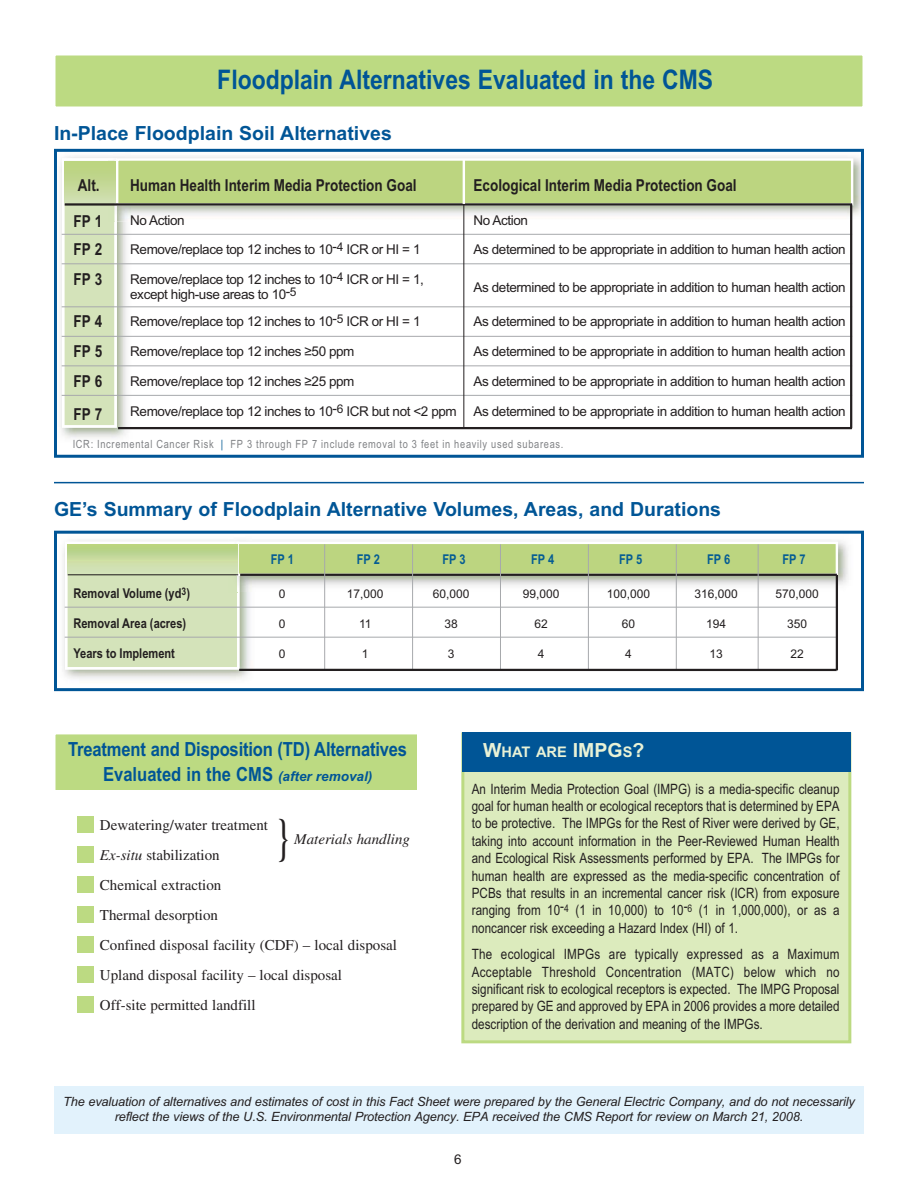
<style>
.page{position:relative;width:918px;height:1188px;background:#fff}
.page>*{position:absolute;margin:0;border:0;box-sizing:border-box;transform-origin:0 0}
.t1{font:50.4px "Times";color:#231f20;scale:.71 1}
.t2{font:700 27px "Arial";color:#005596;scale:.85 1}
.t3{font:700 19.5px "Arial";color:#005596}
.t4{font:700 19.5px/24.2px "Arial";color:#005596;text-align:center;scale:.85 1}
.t5{font:700 16.5px/29.2px "Arial Narrow";color:#231f20;text-align:justify}
.t6{font:15px/30px "Times";color:#231f20}
.t7{font:italic 15px "Times";color:#231f20}
.t8{font:700 14.7px "Arial";color:#e9f2d6}
.t9{font:14.25px/17.4px "Arial Narrow";color:#231f20;text-align:justify}
.t10{font:13.5px/15px "Arial";letter-spacing:-.03em;color:#231f20}
.t11{font:700 13.5px "Arial Narrow";color:#231f20}
.t12{font:700 13.5px "Arial Narrow";color:#045c93}
.t13{font:italic 12.75px/15.3px "Arial";letter-spacing:-.01em;color:#231f20;text-align:center}
.t14{font:12px "Arial";color:#231f20}
.t15{font:11.25px "Arial Narrow";letter-spacing:.06em;color:#808285}
.s1{color:#045c93}
.s2{font-style:italic;font-size:13.5px}
.s3{font-style:italic}
.s4{font-size:19.5px}
</style>
<div class="page">
<div style="left:55px;top:55px;width:808px;height:52px;background:#bcda82"></div>
<div style="left:54px;top:54px;width:810px;height:54px;border:2px solid #fff"></div>
<div style="left:55px;top:734px;width:363px;height:57px;background:#bcda82"></div>
<div style="left:54px;top:733px;width:364px;height:58px;border:2px solid #fff"></div>
<img style="left:60px;top:156px;width:66px;height:282px">
<svg style="left:62px;top:158px;width:54px;height:270px;background:#d7e5c0"></svg>
<img style="left:108px;top:156px;width:752px;height:59px">
<img style="left:108px;top:158px;width:8px;height:64px">
<div style="left:117px;top:160px;width:735px;height:44px;background:#bcd580"></div>
<div style="left:116px;top:158px;width:737px;height:48px;border:2px solid #fff"></div>
<hr style="left:65px;top:203px;width:787px;height:3px;background:#231f20">
<hr style="left:62px;top:234px;width:790px;height:1px;background:#a7a9ac">
<hr style="left:62px;top:263px;width:790px;height:1px;background:#a7a9ac">
<hr style="left:62px;top:306px;width:790px;height:1px;background:#a7a9ac">
<hr style="left:62px;top:336px;width:790px;height:1px;background:#a7a9ac">
<hr style="left:62px;top:365px;width:790px;height:1px;background:#a7a9ac">
<hr style="left:62px;top:395px;width:790px;height:1px;background:#a7a9ac">
<hr style="left:463px;top:160px;width:2px;height:44px;background:#fff">
<div style="left:65px;top:161px;width:51px;height:42px;background:linear-gradient(to bottom,#b8d279,#cfdfb1)"></div>
<svg style="left:116px;top:202px;width:737px;height:228px"></svg>
<div style="left:54px;top:149px;width:810px;height:309px;border:3px solid #005596"></div>
<svg style="left:65px;top:544px;width:172px;height:126px;background:#d5e3bc"></svg>
<img style="left:228px;top:537px;width:620px;height:48px">
<img style="left:228px;top:542px;width:9px;height:50px">
<div style="left:238px;top:543px;width:599px;height:32px;background:#bcd580"></div>
<div style="left:236px;top:542px;width:602px;height:34px;border:2px solid #fff"></div>
<hr style="left:68px;top:574px;width:170px;height:1px;background:#231f20">
<hr style="left:324px;top:544px;width:1px;height:125px;background:#a7a9ac">
<hr style="left:412px;top:544px;width:1px;height:125px;background:#a7a9ac">
<hr style="left:500px;top:544px;width:1px;height:125px;background:#a7a9ac">
<hr style="left:588px;top:544px;width:1px;height:125px;background:#a7a9ac">
<hr style="left:676px;top:544px;width:1px;height:125px;background:#a7a9ac">
<hr style="left:758px;top:544px;width:1px;height:125px;background:#a7a9ac">
<svg style="left:68px;top:544px;width:170px;height:29px;background:#c5da9d"></svg>
<hr style="left:65px;top:607px;width:772px;height:1px;background:#a7a9ac">
<hr style="left:65px;top:637px;width:772px;height:1px;background:#a7a9ac">
<svg style="left:237px;top:573px;width:602px;height:99px"></svg>
<div style="left:54px;top:531px;width:810px;height:160px;border:3px solid #005596"></div>
<hr style="left:54px;top:482px;width:810px;height:1px;background:#005596">
<div style="left:77px;top:996px;width:17px;height:17px;background:#bcda82"></div>
<div style="left:77px;top:966px;width:17px;height:17px;background:#bcda82"></div>
<div style="left:77px;top:936px;width:17px;height:17px;background:#bcda82"></div>
<div style="left:77px;top:906px;width:17px;height:17px;background:#bcda82"></div>
<div style="left:77px;top:876px;width:17px;height:17px;background:#bcda82"></div>
<div style="left:77px;top:846px;width:17px;height:17px;background:#bcda82"></div>
<div style="left:77px;top:816px;width:17px;height:17px;background:#bcda82"></div>
<div style="left:463px;top:734px;width:387px;height:308px;background:#dcebbd"></div>
<div style="left:461px;top:732px;width:390px;height:311px;border:3px solid #bcda82"></div>
<div style="left:463px;top:732px;width:388px;height:40px;background:#005596"></div>
<div style="left:54px;top:1087px;width:810px;height:47px;background:#e2f2fc"></div>
<h2 class="t2" style="left:217px;top:69px;width:585px">Floodplain Alternatives Evaluated in the CMS</h2>
<h3 class="t3" style="left:54px;top:126px;width:339px">In-Place Floodplain Soil Alternatives</h3>
<p class="t5" style="left:78px;top:172px;width:23px">Alt.</p>
<p class="t5" style="left:130px;top:172px;width:288px">Human Health Interim Media Protection Goal</p>
<p class="t5" style="left:474px;top:172px;width:265px">Ecological Interim Media Protection Goal</p>
<p class="t10" style="left:130px;top:214px;width:56px">No Action</p>
<p class="t10" style="left:474px;top:214px;width:56px">No Action</p>
<p class="t10" style="left:130px;top:243px;width:292px">Remove/replace top 12 inches to 10-<sup>4</sup> ICR or HI = 1</p>
<p class="t10" style="left:474px;top:243px;width:374px">As determined to be appropriate in addition to human health action</p>
<p class="t10" style="left:130px;top:273px;width:295px">Remove/replace top 12 inches to 10-<sup>4</sup> ICR or HI = 1, except high-use areas to 10-<sup>5</sup></p>
<p class="t10" style="left:474px;top:281px;width:374px">As determined to be appropriate in addition to human health action</p>
<p class="t10" style="left:130px;top:315px;width:292px">Remove/replace top 12 inches to 10-<sup>5</sup> ICR or HI = 1</p>
<p class="t10" style="left:474px;top:315px;width:374px">As determined to be appropriate in addition to human health action</p>
<p class="t10" style="left:130px;top:345px;width:226px">Remove/replace top 12 inches ≥50 ppm</p>
<p class="t10" style="left:474px;top:345px;width:374px">As determined to be appropriate in addition to human health action</p>
<p class="t10" style="left:130px;top:375px;width:226px">Remove/replace top 12 inches ≥25 ppm</p>
<p class="t10" style="left:474px;top:375px;width:374px">As determined to be appropriate in addition to human health action</p>
<p class="t10" style="left:130px;top:405px;width:717px">Remove/replace top 12 inches to 10-<sup>6</sup> ICR but not &lt;2 ppm As determined to be appropriate in addition to human health action</p>
<p class="t5" style="left:74px;top:208px;width:30px">FP 1<br>FP 2<br>FP 3</p>
<p class="t5" style="left:74px;top:308px;width:30px;line-height:29.8px">FP 4<br>FP 5<br>FP 6</p>
<p class="t5" style="left:74px;top:401px;width:30px">FP 7</p>
<p class="t15" style="left:73px;top:440px;width:492px">ICR: Incremental Cancer Risk <span class="s1">|</span> FP 3 through FP 7 include removal to 3 feet in heavily used subareas.</p>
<h3 class="t3" style="left:54px;top:502px;width:669px">GE’s Summary of Floodplain Alternative Volumes, Areas, and Durations</h3>
<p class="t12" style="left:271px;top:555px;width:25px">FP 1</p>
<p class="t12" style="left:357px;top:555px;width:25px">FP 2</p>
<p class="t12" style="left:442px;top:555px;width:25px">FP 3</p>
<p class="t12" style="left:531px;top:555px;width:25px">FP 4</p>
<p class="t12" style="left:619px;top:555px;width:25px">FP 5</p>
<p class="t12" style="left:782px;top:555px;width:25px">FP 7</p>
<p class="t12" style="left:707px;top:555px;width:25px">FP 6</p>
<p class="t11" style="left:73px;top:588px;width:118px">Removal Volume (yd<sup>3</sup>)</p>
<p class="t14" style="left:279px;top:589px;width:8px">0</p>
<p class="t14" style="left:347px;top:589px;width:38px">17,000</p>
<p class="t14" style="left:433px;top:589px;width:38px">60,000</p>
<p class="t14" style="left:523px;top:589px;width:38px">99,000</p>
<p class="t14" style="left:607px;top:589px;width:45px">100,000</p>
<p class="t14" style="left:694px;top:589px;width:45px">316,000</p>
<p class="t14" style="left:775px;top:589px;width:45px">570,000</p>
<p class="t11" style="left:73px;top:618px;width:114px">Removal Area (acres)</p>
<p class="t14" style="left:279px;top:619px;width:8px">0</p>
<p class="t14" style="left:359px;top:619px;width:14px">11</p>
<p class="t14" style="left:445px;top:619px;width:15px">38</p>
<p class="t14" style="left:535px;top:619px;width:15px">62</p>
<p class="t14" style="left:622px;top:619px;width:15px">60</p>
<p class="t14" style="left:706px;top:619px;width:22px">194</p>
<p class="t14" style="left:787px;top:619px;width:22px">350</p>
<p class="t11" style="left:73px;top:648px;width:103px">Years to Implement</p>
<p class="t14" style="left:279px;top:649px;width:8px">0</p>
<p class="t14" style="left:362px;top:649px;width:8px">1</p>
<p class="t14" style="left:448px;top:649px;width:8px">3</p>
<p class="t14" style="left:538px;top:649px;width:8px">4</p>
<p class="t14" style="left:625px;top:649px;width:8px">4</p>
<p class="t14" style="left:709px;top:649px;width:15px">13</p>
<p class="t14" style="left:791px;top:649px;width:15px">22</p>
<h3 class="t4" style="left:68px;top:739px;width:400px">Treatment and Disposition (TD) Alternatives<br>Evaluated in the CMS <span class="s2">(after removal)</span></h3>
<h1 class="t1" style="left:275px;top:817px;width:26px">}</h1>
<p class="t6" style="left:100px;top:811px;width:299px">Dewatering/water treatment<br><span class="s3">Ex-situ</span> stabilization<br>Chemical extraction<br>Thermal desorption<br>Confined disposal facility (CDF) – local disposal<br>Upland disposal facility – local disposal<br>Off-site permitted landfill</p>
<p class="t7" style="left:294px;top:833px;width:117px">Materials handling</p>
<p class="t8" style="left:483px;top:746px;width:163px"><span class="s4">W</span>HAT ARE <span class="s4">IMPG</span>S<span class="s4">?</span></p>
<p class="t9" style="left:472px;top:781px;width:369px">An Interim Media Protection Goal (IMPG) is a media-specific cleanup goal for human health or ecological receptors that is determined by EPA to be protective. The IMPGs for the Rest of River were derived by GE, taking into account information in the Peer-Reviewed Human Health and Ecological Risk Assessments performed by EPA. The IMPGs for human health are expressed as the media-specific concentration of PCBs that results in an incremental cancer risk (ICR) from exposure ranging from 10-<sup>4</sup> (1 in 10,000) to 10-<sup>6</sup> (1 in 1,000,000), or as a noncancer risk exceeding a Hazard Index (HI) of 1.</p>
<p class="t9" style="left:472px;top:947px;width:369px">The ecological IMPGs are typically expressed as a Maximum Acceptable Threshold Concentration (MATC) below which no significant risk to ecological receptors is expected. The IMPG Proposal prepared by GE and approved by EPA in 2006 provides a more detailed description of the derivation and meaning of the IMPGs.</p>
<p class="t13" style="left:63px;top:1095px;width:793px">The evaluation of alternatives and estimates of cost in this Fact Sheet were prepared by the General Electric Company, and do not necessarily reflect the views of the U.S. Environmental Protection Agency. EPA received the CMS Report for review on March 21, 2008.</p>
<p class="t10" style="left:454px;top:1154px;width:9px">6</p>
</div>
